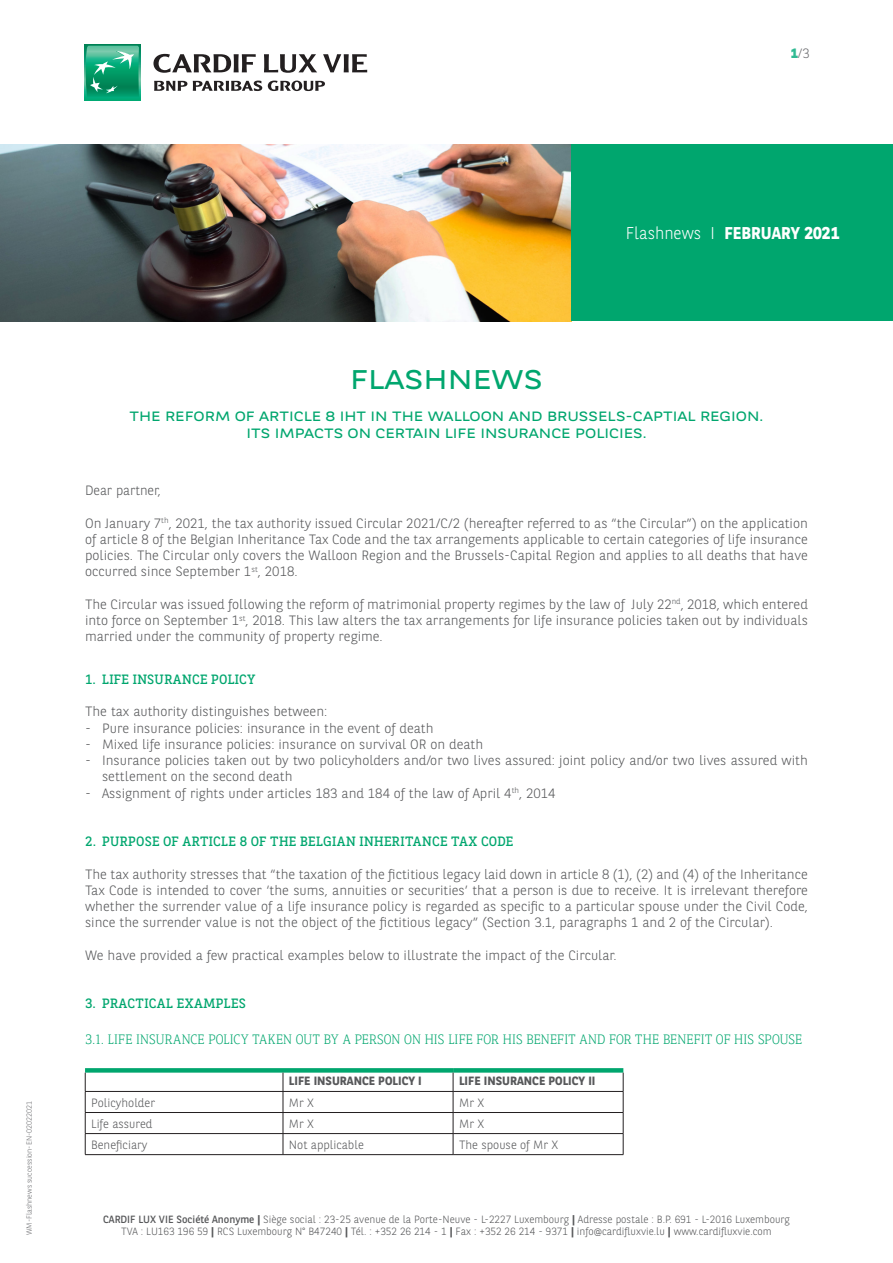
<style>
.page{position:relative;width:893px;height:1263px;background:#fff}
.page>*{position:absolute;margin:0;border:0;box-sizing:border-box;transform-origin:0 0}
.Chapitre{font:27px "BNPP Expanded Sans";color:#00a66e}
.Body{font:700 17.1px "BNPP Sans";color:#fff}
.Body-2{font:300 13.5px/16.2px "BNPP Sans";color:#57585a;text-align:justify}
.Chapitre-2{font:13.5px "BNPP Expanded Sans";color:#00a66e}
.Titre_2{font:13.5px "BNPP Slab Serif";letter-spacing:.025em;color:#00a66e}
.Titre_3{font:300 13.5px "BNPP Serif";letter-spacing:.01em;color:#00a66e}
.t1{font:300 13.5px "BNPP Sans";color:#6c6d70}
.Tableau_Body{font:300 12px "BNPP Sans";color:#57585a}
.Tableau_Titre_2{font:700 12px "BNPP Sans";color:#57585a}
.t2{font:300 10.5px/12.6px "BNPP Sans";color:#57585a;text-align:center}
.t3{font:300 7.5px "BNPP Sans";color:#6c6d70}
.s1{font-weight:800;color:#30ba93}
.s2{font-weight:300}
.s3{font-weight:400}
.s4{font-weight:700}
</style>
<div class="page">
<div style="left:85px;top:45px;width:55px;height:55px;background:#00ab79"></div>
<svg style="left:86px;top:46px;width:53px;height:50px"></svg>
<svg style="left:153px;top:54px;width:103px;height:19px"></svg>
<svg style="left:264px;top:54px;width:53px;height:19px"></svg>
<svg style="left:323px;top:54px;width:44px;height:18px"></svg>
<svg style="left:154px;top:81px;width:33px;height:10px"></svg>
<svg style="left:193px;top:81px;width:69px;height:10px"></svg>
<svg style="left:268px;top:81px;width:57px;height:10px"></svg>
<div style="left:85px;top:1068px;width:198px;height:5px;background:#00a66e"></div>
<div style="left:283px;top:1068px;width:170px;height:5px;background:#00a66e"></div>
<div style="left:453px;top:1068px;width:170px;height:5px;background:#00a66e"></div>
<hr style="left:85px;top:1091px;width:198px;height:1px;background:#231f20">
<hr style="left:283px;top:1091px;width:170px;height:1px;background:#231f20">
<hr style="left:453px;top:1091px;width:170px;height:1px;background:#231f20">
<hr style="left:85px;top:1112px;width:198px;height:1px;background:#231f20">
<hr style="left:283px;top:1112px;width:170px;height:1px;background:#231f20">
<hr style="left:453px;top:1112px;width:170px;height:1px;background:#231f20">
<hr style="left:85px;top:1133px;width:198px;height:1px;background:#231f20">
<svg style="left:85px;top:1073px;width:1px;height:81px"></svg>
<hr style="left:283px;top:1133px;width:170px;height:1px;background:#231f20">
<svg style="left:283px;top:1073px;width:1px;height:81px"></svg>
<hr style="left:453px;top:1133px;width:170px;height:1px;background:#231f20">
<svg style="left:453px;top:1073px;width:1px;height:81px"></svg>
<svg style="left:623px;top:1073px;width:1px;height:81px"></svg>
<hr style="left:85px;top:1154px;width:198px;height:1px;background:#231f20">
<hr style="left:283px;top:1154px;width:170px;height:1px;background:#231f20">
<hr style="left:453px;top:1154px;width:170px;height:1px;background:#231f20">
<img style="left:0;top:145px;width:572px;height:176px">
<div style="left:572px;top:145px;width:321px;height:176px;background:#00a66e"></div>
<p class="t1" style="left:791px;top:44px;width:20px"><span class="s1">1</span>/3</p>
<p class="t3" style="left:24px;top:1235px;width:136px;rotate:-90deg">WM-Flashnews succession-EN-02022021</p>
<p class="Body" style="left:626px;top:222px;width:215px"><span class="s2">Flashnews I</span> FEBRUARY 2021</p>
<p class="Chapitre" style="left:350px;top:361px;width:194px">FLASHNEWS</p>
<p class="Chapitre-2" style="left:130px;top:408px;width:635px">THE REFORM OF ARTICLE 8 IHT IN THE WALLOON AND BRUSSELS-CAPTIAL REGION.</p>
<p class="Chapitre-2" style="left:246px;top:424px;width:401px">ITS IMPACTS ON CERTAIN LIFE INSURANCE POLICIES.</p>
<p class="Body-2" style="left:85px;top:482px;width:78px">Dear partner,</p>
<p class="Body-2" style="left:85px;top:514px;width:724px">On January 7<sup>th</sup>, 2021, the tax authority issued Circular 2021/C/2 (hereafter referred to as “the Circular”) on the application of article 8 of the Belgian Inheritance Tax Code and the tax arrangements applicable to certain categories of life insurance policies. The Circular only covers the Walloon Region and the Brussels-Capital Region and applies to all deaths that have occurred since September 1<sup>st</sup>, 2018.</p>
<p class="Body-2" style="left:85px;top:595px;width:724px">The Circular was issued following the reform of matrimonial property regimes by the law of July 22<sup>nd</sup>, 2018, which entered into force on September 1<sup>st</sup>, 2018. This law alters the tax arrangements for life insurance policies taken out by individuals married under the community of property regime.</p>
<p class="Titre_2" style="left:85px;top:670px;width:172px">1. LIFE INSURANCE POLICY</p>
<p class="Body-2" style="left:85px;top:703px;width:244px">The tax authority distinguishes between:</p>
<p class="Body-2" style="left:85px;top:719px;width:350px">- Pure insurance policies: insurance in the event of death</p>
<p class="Body-2" style="left:85px;top:735px;width:400px">- Mixed life insurance policies: insurance on survival OR on death</p>
<p class="Body-2" style="left:102px;top:752px;width:707px;text-indent:-17px">- Insurance policies taken out by two policyholders and/or two lives assured: joint policy and/or two lives assured with settlement on the second death</p>
<p class="Body-2" style="left:85px;top:784px;width:472px">- Assignment of rights under articles 183 and 184 of the law of April 4<sup>th</sup>, 2014</p>
<p class="Titre_2" style="left:85px;top:832px;width:430px">2. PURPOSE OF ARTICLE 8 OF THE BELGIAN INHERITANCE TAX CODE</p>
<p class="Body-2" style="left:85px;top:865px;width:724px">The tax authority stresses that “the taxation of the fictitious legacy laid down in article 8 (1), (2) and (4) of the Inheritance Tax Code is intended to cover ‘the sums, annuities or securities’ that a person is due to receive. It is irrelevant therefore whether the surrender value of a life insurance policy is regarded as specific to a particular spouse under the Civil Code, since the surrender value is not the object of the fictitious legacy” (Section 3.1, paragraphs 1 and 2 of the Circular).</p>
<p class="Body-2" style="left:85px;top:946px;width:533px">We have provided a few practical examples below to illustrate the impact of the Circular.</p>
<p class="Titre_2" style="left:85px;top:994px;width:162px">3. PRACTICAL EXAMPLES</p>
<p class="Titre_3" style="left:85px;top:1029px;width:719px">3.1. LIFE INSURANCE POLICY TAKEN OUT BY A PERSON ON HIS LIFE FOR HIS BENEFIT AND FOR THE BENEFIT OF HIS SPOUSE</p>
<p class="Tableau_Titre_2" style="left:289px;top:1073px;width:134px">LIFE INSURANCE POLICY I</p>
<p class="Tableau_Titre_2" style="left:459px;top:1073px;width:138px">LIFE INSURANCE POLICY II</p>
<p class="Tableau_Body" style="left:91px;top:1094px;width:65px">Policyholder</p>
<p class="Tableau_Body" style="left:289px;top:1094px;width:27px">Mr X</p>
<p class="Tableau_Body" style="left:459px;top:1094px;width:27px">Mr X</p>
<p class="Tableau_Body" style="left:91px;top:1115px;width:63px">Life assured</p>
<p class="Tableau_Body" style="left:289px;top:1115px;width:27px">Mr X</p>
<p class="Tableau_Body" style="left:459px;top:1115px;width:27px">Mr X</p>
<p class="Tableau_Body" style="left:91px;top:1136px;width:58px">Beneficiary</p>
<p class="Tableau_Body" style="left:289px;top:1136px;width:76px">Not applicable</p>
<p class="Tableau_Body" style="left:459px;top:1136px;width:101px">The spouse of Mr X</p>
<p class="t2" style="left:103px;top:1212px;width:688px"><span class="s3">CARDIF LUX VIE Société Anonyme</span> <span class="s4">|</span> Siège social : 23-25 avenue de la Porte-Neuve - L-2227 Luxembourg <span class="s4">|</span> Adresse postale : B.P. 691 - L-2016 Luxembourg<br>TVA : LU163 196 59 <span class="s4">|</span> RCS Luxembourg N° B47240 <span class="s4">|</span> Tél. : +352 26 214 - 1 <span class="s4">|</span> Fax : +352 26 214 - 9371 <span class="s4">|</span> info@cardifluxvie.lu <span class="s4">|</span> www.cardifluxvie.com</p>
</div>
